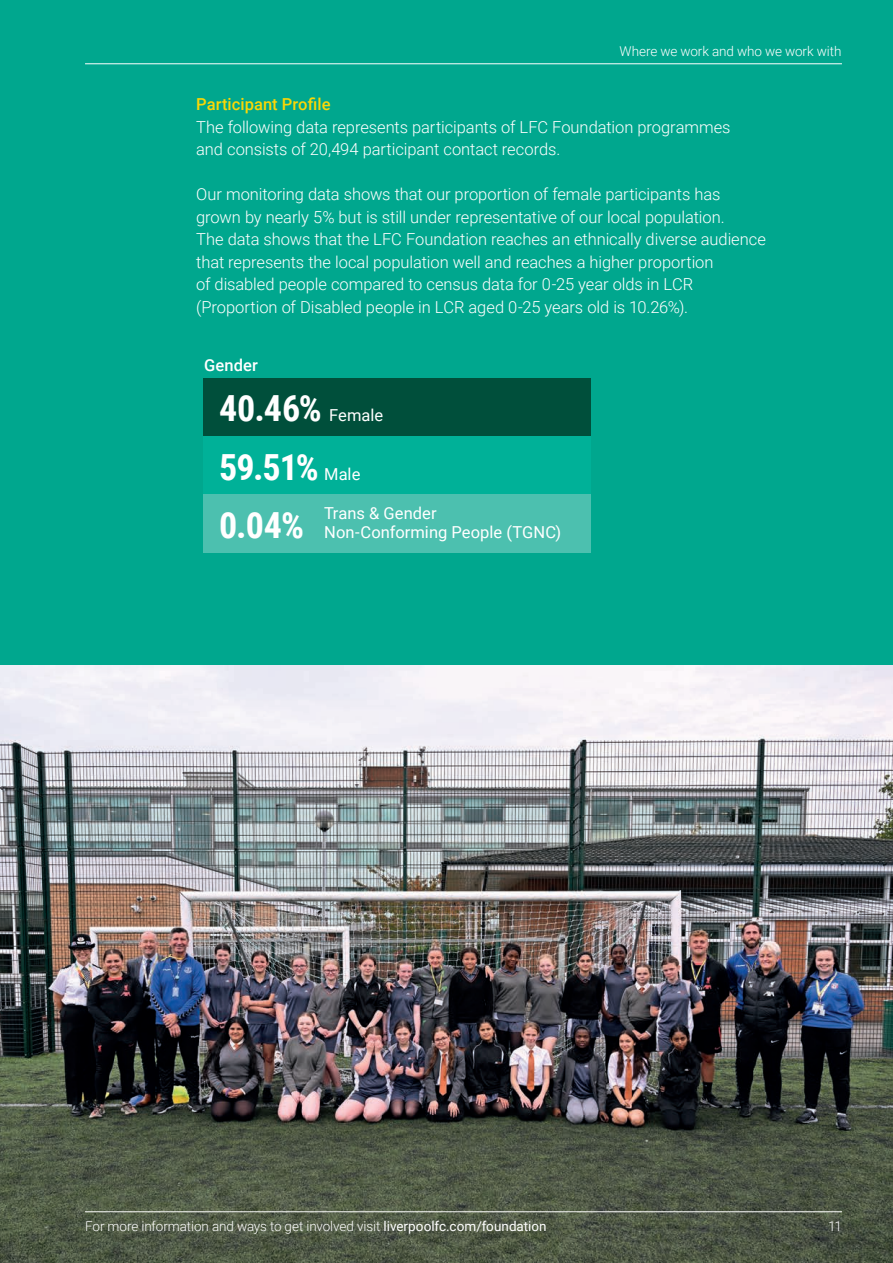
<style>
.page{position:relative;width:893px;height:1263px;background:#00a78e}
.page>*{position:absolute;margin:0;border:0;box-sizing:border-box;transform-origin:0 0}
.t1{font:700 36px "Roboto Condensed";color:#fff}
.t2{font:300 16.5px/22.5px "Roboto";letter-spacing:-.005em;color:#fff}
.t3{font:16.5px/19.5px "Roboto";letter-spacing:.005em;color:#fff}
.t4{font:500 16.5px "Roboto";letter-spacing:.005em;color:#fad706}
.t5{font:500 16.5px "Roboto";letter-spacing:.005em;color:#fff}
.t6{font:300 13.5px "Roboto";letter-spacing:-.005em;color:#fff}
.s1{font-weight:400}
</style>
<div class="page">
<img style="left:0;top:666px;width:893px;height:597px">
<div style="left:204px;top:378px;width:387px;height:58px;background:#004f3b"></div>
<div style="left:204px;top:436px;width:387px;height:59px;background:#00b198"></div>
<div style="left:204px;top:495px;width:387px;height:58px;background:#4cc0af"></div>
<hr style="left:85px;top:64px;width:757px;height:1px;background:#fff">
<hr style="left:85px;top:1211px;width:757px;height:1px;background:#fff">
<hr style="left:0;top:666px;width:1px;height:119px;background:#004f3b">
<p class="t6" style="left:620px;top:42px;width:223px">Where we work and who we work with</p>
<p class="t4" style="left:196px;top:93px;width:136px">Participant Profile</p>
<p class="t2" style="left:196px;top:115px;width:536px">The following data represents participants of LFC Foundation programmes and consists of 20,494 participant contact records.</p>
<p class="t2" style="left:196px;top:183px;width:526px">Our monitoring data shows that our proportion of female participants has</p>
<p class="t2" style="left:196px;top:205px;width:530px">grown by nearly 5% but is still under representative of our local population.</p>
<p class="t2" style="left:196px;top:228px;width:571px">The data shows that the LFC Foundation reaches an ethnically diverse audience</p>
<p class="t2" style="left:196px;top:250px;width:519px">that represents the local population well and reaches a higher proportion</p>
<p class="t2" style="left:196px;top:273px;width:498px">of disabled people compared to census data for 0-25 year olds in LCR</p>
<p class="t2" style="left:196px;top:295px;width:494px">(Proportion of Disabled people in LCR aged 0-25 years old is 10.26%).</p>
<p class="t5" style="left:204px;top:353px;width:55px">Gender</p>
<p class="t1" style="left:219px;top:383px;width:104px">40.46%</p>
<p class="t1" style="left:219px;top:442px;width:101px">59.51%</p>
<p class="t1" style="left:219px;top:500px;width:87px">0.04%</p>
<p class="t3" style="left:329px;top:405px;width:56px">Female</p>
<p class="t3" style="left:324px;top:463px;width:38px">Male</p>
<p class="t3" style="left:324px;top:503px;width:239px">Trans &amp; Gender<br>Non-Conforming People (TGNC)</p>
<p class="t6" style="left:85px;top:1216px;width:463px">For more information and ways to get involved visit <span class="s1">liverpoolfc.com/foundation</span></p>
<p class="t6" style="left:828px;top:1216px;width:15px">11</p>
</div>
